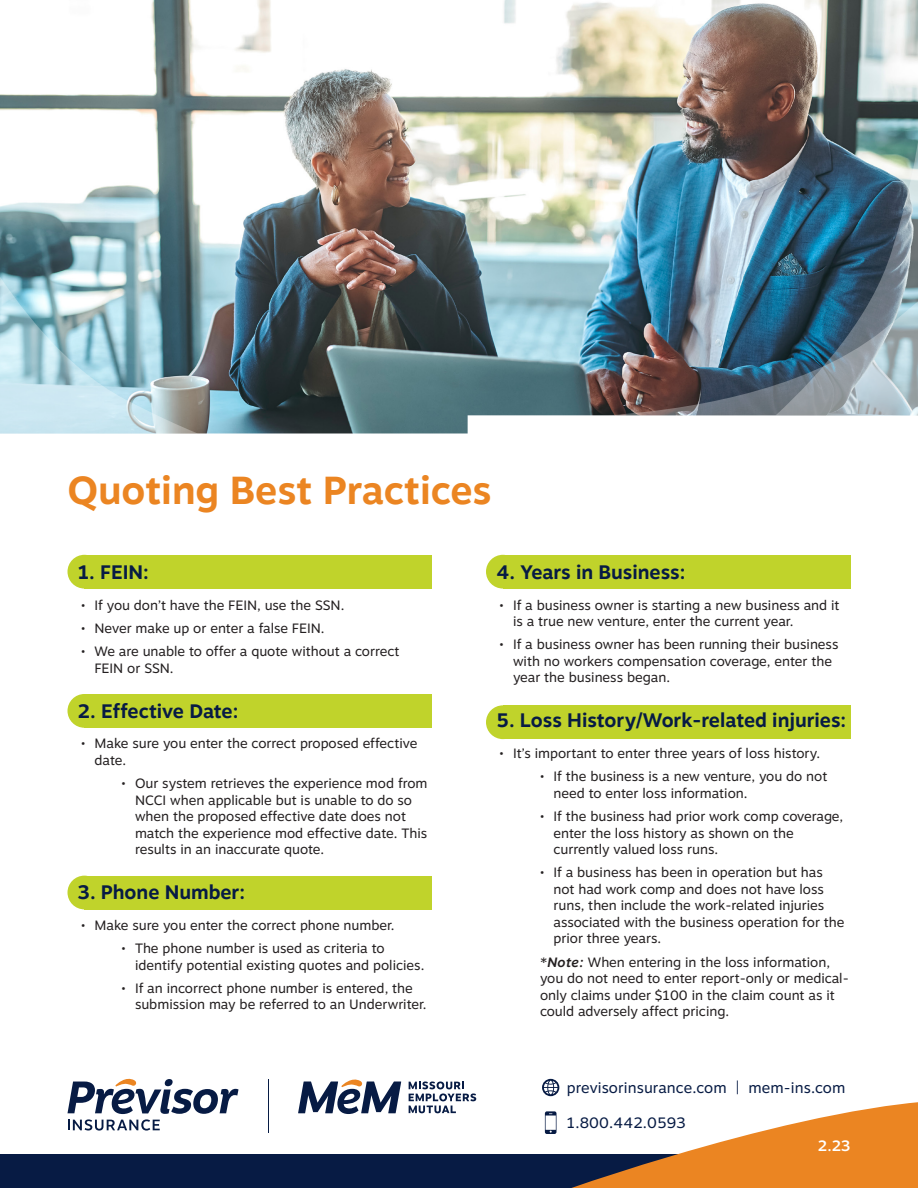
<style>
.page{position:relative;width:918px;height:1188px;background:#fff}
.page>*{position:absolute;margin:0;border:0;box-sizing:border-box;transform-origin:0 0}
.t1{font:700 39px "Motiva Sans";color:#eb8522}
.t2{font:700 19.5px "Motiva Sans";color:#071b44}
.t3{font:15px "Motiva Sans";letter-spacing:.01em;color:#071b44}
.t4{font:500 15px "Motiva Sans";color:#fff}
.t5{font:13.5px/16.5px "Motiva Sans";color:#231f20}
.s1{font-weight:500;font-style:italic}
</style>
<div class="page">
<div style="left:0;top:1154px;width:918px;height:34px;background:#071b44"></div>
<svg style="left:542px;top:1079px;width:376px;height:109px"></svg>
<svg style="left:68px;top:1079px;width:171px;height:52px"></svg>
<svg style="left:409px;top:1082px;width:67px;height:31px"></svg>
<svg style="left:298px;top:1079px;width:103px;height:35px"></svg>
<hr style="left:268px;top:1079px;width:1px;height:53px;background:#071b44">
<div style="left:486px;top:555px;width:34px;height:34px;background:#c0d32b;border-radius:50%"></div>
<div style="left:503px;top:555px;width:347px;height:34px;background:#c0d32b"></div>
<div style="left:486px;top:705px;width:34px;height:34px;background:#c0d32b;border-radius:50%"></div>
<div style="left:503px;top:705px;width:347px;height:34px;background:#c0d32b"></div>
<div style="left:68px;top:694px;width:33px;height:34px;background:#c0d32b;border-radius:50%"></div>
<div style="left:84px;top:694px;width:348px;height:34px;background:#c0d32b"></div>
<div style="left:68px;top:876px;width:33px;height:33px;background:#c0d32b;border-radius:50%"></div>
<div style="left:84px;top:876px;width:348px;height:33px;background:#c0d32b"></div>
<div style="left:68px;top:555px;width:33px;height:34px;background:#c0d32b;border-radius:50%"></div>
<div style="left:84px;top:555px;width:348px;height:34px;background:#c0d32b"></div>
<img style="left:0;top:0;width:918px;height:434px">
<svg style="left:0;top:256px;width:198px;height:177px;background:#9dbdc6"></svg>
<img style="left:776px;top:82px;width:142px;height:208px">
<img style="left:607px;top:290px;width:311px;height:125px">
<p class="t1" style="left:68px;top:461px;width:426px">Quoting Best Practices</p>
<p class="t2" style="left:78px;top:558px;width:72px">1. FEIN:</p>
<p class="t5" style="left:81px;top:596px;width:265px">• If you don’t have the FEIN, use the SSN.</p>
<p class="t5" style="left:81px;top:620px;width:245px">• Never make up or enter a false FEIN.</p>
<p class="t5" style="left:94px;top:643px;width:307px;text-indent:-14px">• We are unable to offer a quote without a correct<br>FEIN or SSN.</p>
<p class="t2" style="left:78px;top:697px;width:162px">2. Effective Date:</p>
<p class="t5" style="left:94px;top:735px;width:324px;text-indent:-14px">• Make sure you enter the correct proposed effective date.</p>
<p class="t5" style="left:135px;top:775px;width:294px;text-indent:-14px">• Our system retrieves the experience mod from NCCI when applicable but is unable to do so when the proposed effective date does not match the experience mod effective date. This results in an inaccurate quote.</p>
<p class="t2" style="left:78px;top:878px;width:169px">3. Phone Number:</p>
<p class="t5" style="left:81px;top:917px;width:315px">• Make sure you enter the correct phone number.</p>
<p class="t5" style="left:135px;top:940px;width:291px;text-indent:-14px">• The phone number is used as criteria to identify potential existing quotes and policies.</p>
<p class="t5" style="left:135px;top:980px;width:293px;text-indent:-14px">• If an incorrect phone number is entered, the submission may be referred to an Underwriter.</p>
<p class="t2" style="left:496px;top:558px;width:190px">4. Years in Business:</p>
<p class="t5" style="left:513px;top:596px;width:328px;text-indent:-14px">• If a business owner is starting a new business and it is a true new venture, enter the current year.</p>
<p class="t5" style="left:513px;top:636px;width:327px;text-indent:-14px">• If a business owner has been running their business with no workers compensation coverage, enter the year the business began.</p>
<p class="t2" style="left:496px;top:706px;width:351px">5. Loss History/Work-related injuries:</p>
<p class="t5" style="left:500px;top:745px;width:322px">• It’s important to enter three years of loss history.</p>
<p class="t5" style="left:554px;top:768px;width:275px;text-indent:-14px">• If the business is a new venture, you do not need to enter loss information.</p>
<p class="t5" style="left:554px;top:808px;width:291px;text-indent:-14px">• If the business had prior work comp coverage, enter the loss history as shown on the currently valued loss runs.</p>
<p class="t5" style="left:554px;top:864px;width:293px;text-indent:-14px">• If a business has been in operation but has not had work comp and does not have loss runs, then include the work-related injuries associated with the business operation for the prior three years.</p>
<p class="t5" style="left:540px;top:953px;width:310px">*<span class="s1">Note:</span> When entering in the loss information, you do not need to enter report-only or medical&shy;only claims under $100 in the claim count as it could adversely affect pricing.</p>
<p class="t3" style="left:567px;top:1076px;width:280px">previsorinsurance.com | mem-ins.com</p>
<p class="t3" style="left:567px;top:1111px;width:120px">1.800.442.0593</p>
<p class="t4" style="left:818px;top:1135px;width:34px">2.23</p>
</div>
